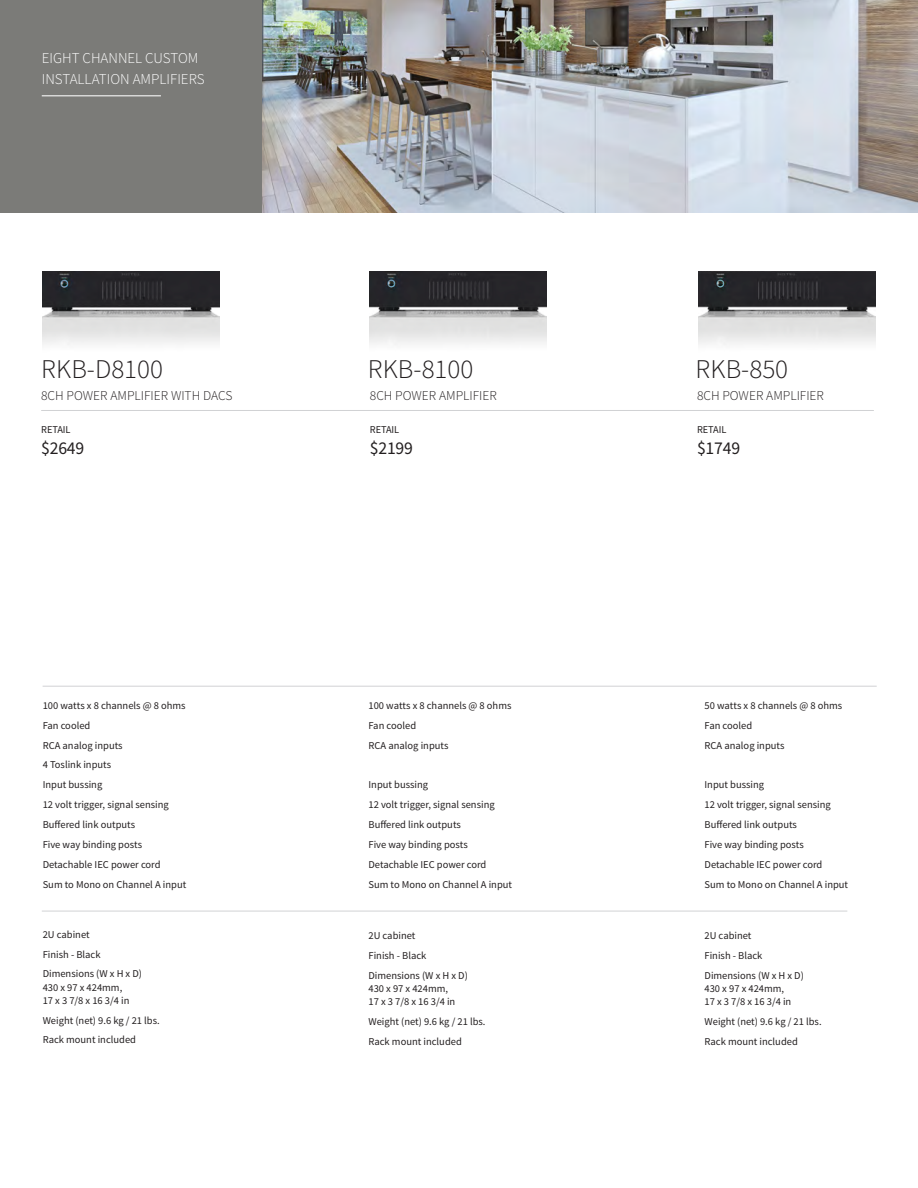
<style>
.page{position:relative;width:918px;height:1188px;background:#fff}
.page>*{position:absolute;margin:0;border:0;box-sizing:border-box;transform-origin:0 0}
.t1{font:300 27px "Source Sans Pro";color:#231f20}
.t2{font:18px "Source Sans Pro";letter-spacing:-.01em;color:#231f20}
.t3{font:300 15px/21px "Source Sans Pro";color:#fff}
.t4{font:300 13.5px "Source Sans Pro";color:#231f20}
.t5{font:10.5px/13px "Source Sans Pro";color:#231f20}
</style>
<div class="page">
<img style="left:698px;top:272px;width:177px;height:73px">
<img style="left:43px;top:272px;width:176px;height:73px">
<div style="left:0;top:0;width:269px;height:213px;background:#7b7b78"></div>
<hr style="left:42px;top:95px;width:119px;height:1px;background:#fff">
<img style="left:262px;top:0;width:656px;height:213px">
<hr style="left:41px;top:410px;width:833px;height:1px;background:#d1d2d4">
<hr style="left:43px;top:686px;width:834px;height:1px;background:#d1d2d4">
<hr style="left:42px;top:911px;width:805px;height:1px;background:#d1d2d4">
<img style="left:370px;top:272px;width:177px;height:73px">
<p class="t3" style="left:42px;top:48px;width:164px">EIGHT CHANNEL CUSTOM<br>INSTALLATION AMPLIFIERS</p>
<p class="t1" style="left:41px;top:352px;width:123px">RKB-D8100</p>
<p class="t1" style="left:368px;top:352px;width:107px">RKB-8100</p>
<p class="t1" style="left:696px;top:352px;width:94px">RKB-850</p>
<p class="t4" style="left:41px;top:387px;width:193px">8CH POWER AMPLIFIER WITH DACS</p>
<p class="t4" style="left:370px;top:387px;width:129px">8CH POWER AMPLIFIER</p>
<p class="t4" style="left:697px;top:387px;width:129px">8CH POWER AMPLIFIER</p>
<p class="t5" style="left:41px;top:423px;width:31px">RETAIL</p>
<p class="t2" style="left:41px;top:437px;width:45px">$2649</p>
<p class="t5" style="left:370px;top:423px;width:31px">RETAIL</p>
<p class="t2" style="left:370px;top:437px;width:45px">$2199</p>
<p class="t5" style="left:697px;top:423px;width:31px">RETAIL</p>
<p class="t2" style="left:697px;top:437px;width:45px">$1749</p>
<p class="t5" style="left:43px;top:699px;width:144px">100 watts x 8 channels @ 8 ohms</p>
<p class="t5" style="left:43px;top:719px;width:49px">Fan cooled</p>
<p class="t5" style="left:43px;top:739px;width:82px">RCA analog inputs</p>
<p class="t5" style="left:43px;top:759px;width:70px">4 Toslink inputs</p>
<p class="t5" style="left:43px;top:778px;width:61px">Input bussing</p>
<p class="t5" style="left:43px;top:798px;width:128px">12 volt trigger, signal sensing</p>
<p class="t5" style="left:43px;top:818px;width:94px">Buffered link outputs</p>
<p class="t5" style="left:43px;top:838px;width:101px">Five way binding posts</p>
<p class="t5" style="left:43px;top:858px;width:119px">Detachable IEC power cord</p>
<p class="t5" style="left:43px;top:878px;width:145px">Sum to Mono on Channel A input</p>
<p class="t5" style="left:369px;top:699px;width:144px">100 watts x 8 channels @ 8 ohms</p>
<p class="t5" style="left:369px;top:719px;width:49px">Fan cooled</p>
<p class="t5" style="left:369px;top:739px;width:82px">RCA analog inputs</p>
<p class="t5" style="left:369px;top:778px;width:61px">Input bussing</p>
<p class="t5" style="left:369px;top:798px;width:128px">12 volt trigger, signal sensing</p>
<p class="t5" style="left:369px;top:818px;width:94px">Buffered link outputs</p>
<p class="t5" style="left:369px;top:838px;width:101px">Five way binding posts</p>
<p class="t5" style="left:369px;top:858px;width:119px">Detachable IEC power cord</p>
<p class="t5" style="left:369px;top:878px;width:145px">Sum to Mono on Channel A input</p>
<p class="t5" style="left:705px;top:699px;width:139px">50 watts x 8 channels @ 8 ohms</p>
<p class="t5" style="left:705px;top:719px;width:49px">Fan cooled</p>
<p class="t5" style="left:705px;top:739px;width:82px">RCA analog inputs</p>
<p class="t5" style="left:705px;top:778px;width:61px">Input bussing</p>
<p class="t5" style="left:705px;top:798px;width:128px">12 volt trigger, signal sensing</p>
<p class="t5" style="left:705px;top:818px;width:94px">Buffered link outputs</p>
<p class="t5" style="left:705px;top:838px;width:101px">Five way binding posts</p>
<p class="t5" style="left:705px;top:858px;width:119px">Detachable IEC power cord</p>
<p class="t5" style="left:705px;top:878px;width:145px">Sum to Mono on Channel A input</p>
<p class="t5" style="left:43px;top:928px;width:48px">2U cabinet</p>
<p class="t5" style="left:43px;top:948px;width:59px">Finish - Black</p>
<p class="t5" style="left:43px;top:968px;width:101px">Dimensions (W x H x D)<br>430 x 97 x 424mm,<br>17 x 3 7/8 x 16 3/4 in</p>
<p class="t5" style="left:43px;top:1014px;width:119px">Weight (net) 9.6 kg / 21 lbs.</p>
<p class="t5" style="left:43px;top:1034px;width:95px">Rack mount included</p>
<p class="t5" style="left:369px;top:929px;width:48px">2U cabinet</p>
<p class="t5" style="left:369px;top:949px;width:59px">Finish - Black</p>
<p class="t5" style="left:369px;top:969px;width:101px">Dimensions (W x H x D)<br>430 x 97 x 424mm,<br>17 x 3 7/8 x 16 3/4 in</p>
<p class="t5" style="left:369px;top:1015px;width:119px">Weight (net) 9.6 kg / 21 lbs.</p>
<p class="t5" style="left:369px;top:1035px;width:95px">Rack mount included</p>
<p class="t5" style="left:705px;top:929px;width:48px">2U cabinet</p>
<p class="t5" style="left:705px;top:949px;width:59px">Finish - Black</p>
<p class="t5" style="left:705px;top:969px;width:101px">Dimensions (W x H x D)<br>430 x 97 x 424mm,<br>17 x 3 7/8 x 16 3/4 in</p>
<p class="t5" style="left:705px;top:1015px;width:119px">Weight (net) 9.6 kg / 21 lbs.</p>
<p class="t5" style="left:705px;top:1035px;width:95px">Rack mount included</p>
</div>
